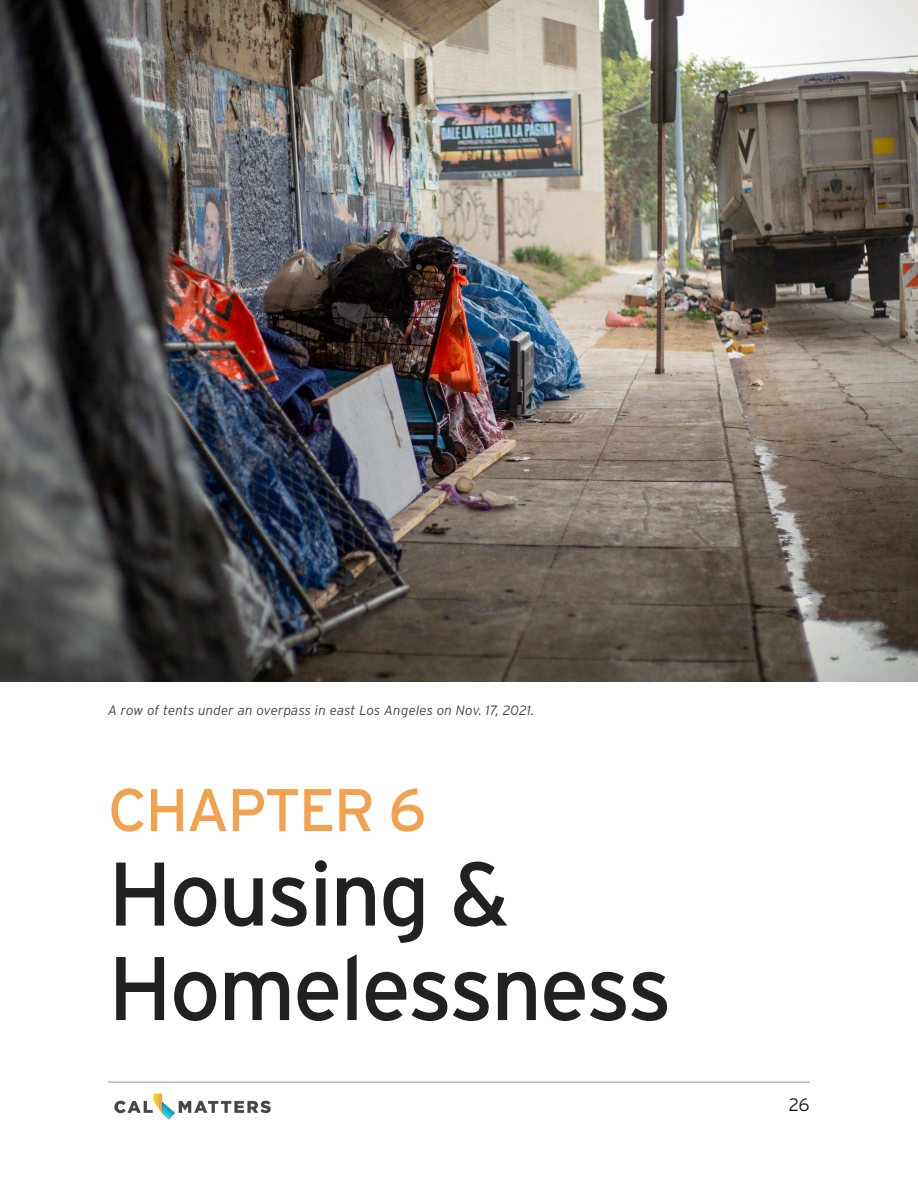
<style>
.page{position:relative;width:918px;height:1188px;background:#fff}
.page>*{position:absolute;margin:0;border:0;box-sizing:border-box;transform-origin:0 0}
.t1{font:90px/94.5px "Interstate";letter-spacing:-.03em;color:#212121}
.t2{font:60px "Interstate";letter-spacing:-.03em;color:#f2a14f}
.t3{font:300 18px "Interstate";color:#212121}
.t4{font:italic 300 13.5px "Interstate";letter-spacing:.01em;color:#474545}
</style>
<div class="page">
<img style="left:108px;top:1081px;width:170px;height:39px">
<hr style="left:108px;top:1082px;width:702px;height:1px;background:#969491">
<img style="left:0;top:681px;width:918px;height:1px">
<img style="left:0;top:0;width:918px;height:681px">
<p class="t4" style="left:108px;top:703px;width:428px">A row of tents under an overpass in east Los Angeles on Nov. 17, 2021.</p>
<h2 class="t2" style="left:108px;top:776px;width:320px">CHAPTER 6</h2>
<h1 class="t1" style="left:108px;top:846px;width:566px">Housing &amp;<br>Homelessness</h1>
<h3 class="t3" style="left:789px;top:1095px;width:22px">26</h3>
</div>
